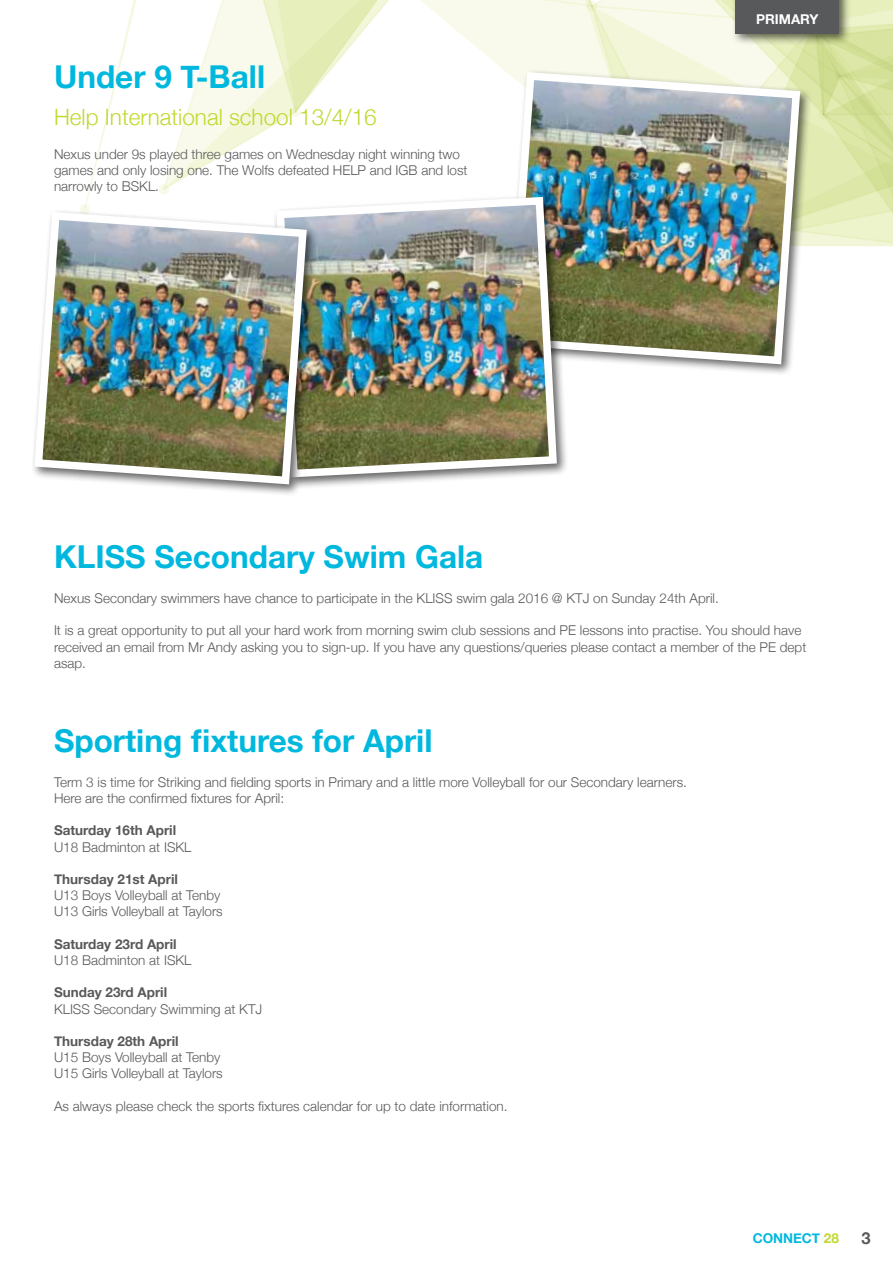
<style>
.page{position:relative;width:893px;height:1263px;background:#fff}
.page>*{position:absolute;margin:0;border:0;box-sizing:border-box;transform-origin:0 0}
.t1{font:700 31.5px "Helvetica Neue";color:#00b8de}
.t2{font:300 22.5px "Helvetica Neue";color:#c1d82f}
.t3{font:700 16.5px "Helvetica Neue";color:#58595b}
.t4{font:300 13.5px/16.2px "Helvetica Neue";color:#58595b}
.t5{font:700 13.5px "Helvetica Neue";color:#58595b}
.t6{font:700 13.5px "Helvetica Neue";color:#00b8de}
.t7{font:700 13.5px "Helvetica Neue";color:#fff}
.s1{color:#c1d82f}
</style>
<div class="page">
<svg style="left:80px;top:0;width:813px;height:247px"></svg>
<svg style="left:164px;top:0;width:339px;height:189px"></svg>
<div style="left:731px;top:0;width:120px;height:46px;background:#000;opacity:.6"></div>
<div style="left:735px;top:0;width:104px;height:33px;background:#58595b"></div>
<div style="left:505px;top:69px;width:307px;height:307px;background:#000;opacity:.6"></div>
<img style="left:504px;top:68px;width:300px;height:300px">
<div style="left:273px;top:193px;width:296px;height:296px;background:#000;opacity:.6"></div>
<img style="left:272px;top:193px;width:289px;height:288px">
<div style="left:31px;top:208px;width:288px;height:288px;background:#000;opacity:.6"></div>
<img style="left:31px;top:208px;width:280px;height:280px">
<h1 class="t1" style="left:54px;top:52px;width:213px">Under 9 T-Ball</h1>
<h2 class="t2" style="left:54px;top:99px;width:324px">Help International school 13/4/16</h2>
<p class="t4" style="left:54px;top:145px;width:415px">Nexus under 9s played three games on Wednesday night winning two games and only losing one. The Wolfs defeated HELP and IGB and lost narrowly to BSKL.</p>
<p class="t7" style="left:756px;top:8px;width:64px">PRIMARY</p>
<h1 class="t1" style="left:54px;top:532px;width:431px">KLISS Secondary Swim Gala</h1>
<p class="t4" style="left:54px;top:589px;width:666px">Nexus Secondary swimmers have chance to participate in the KLISS swim gala 2016 @ KTJ on Sunday 24th April.</p>
<p class="t4" style="left:54px;top:621px;width:754px">It is a great opportunity to put all your hard work from morning swim club sessions and PE lessons into practise. You should have received an email from Mr Andy asking you to sign-up. If you have any questions/queries please contact a member of the PE dept asap.</p>
<h1 class="t1" style="left:54px;top:716px;width:380px">Sporting fixtures for April</h1>
<p class="t4" style="left:54px;top:773px;width:634px">Term 3 is time for Striking and fielding sports in Primary and a little more Volleyball for our Secondary learners.<br>Here are the confirmed fixtures for April:</p>
<p class="t5" style="left:54px;top:820px;width:124px">Saturday 16th April</p>
<p class="t4" style="left:54px;top:838px;width:139px">U18 Badminton at ISKL</p>
<p class="t5" style="left:54px;top:869px;width:125px">Thursday 21st April</p>
<p class="t4" style="left:54px;top:886px;width:170px">U13 Boys Volleyball at Tenby<br>U13 Girls Volleyball at Taylors</p>
<p class="t5" style="left:54px;top:933px;width:124px">Saturday 23rd April</p>
<p class="t4" style="left:54px;top:951px;width:139px">U18 Badminton at ISKL</p>
<p class="t5" style="left:54px;top:982px;width:115px">Sunday 23rd April</p>
<p class="t4" style="left:54px;top:1000px;width:210px">KLISS Secondary Swimming at KTJ</p>
<p class="t5" style="left:54px;top:1031px;width:126px">Thursday 28th April</p>
<p class="t4" style="left:54px;top:1048px;width:170px">U15 Boys Volleyball at Tenby<br>U15 Girls Volleyball at Taylors</p>
<p class="t4" style="left:54px;top:1097px;width:455px">As always please check the sports fixtures calendar for up to date information.</p>
<p class="t6" style="left:753px;top:1227px;width:88px">CONNECT <span class="s1">28</span></p>
<p class="t3" style="left:861px;top:1225px;width:11px">3</p>
</div>
